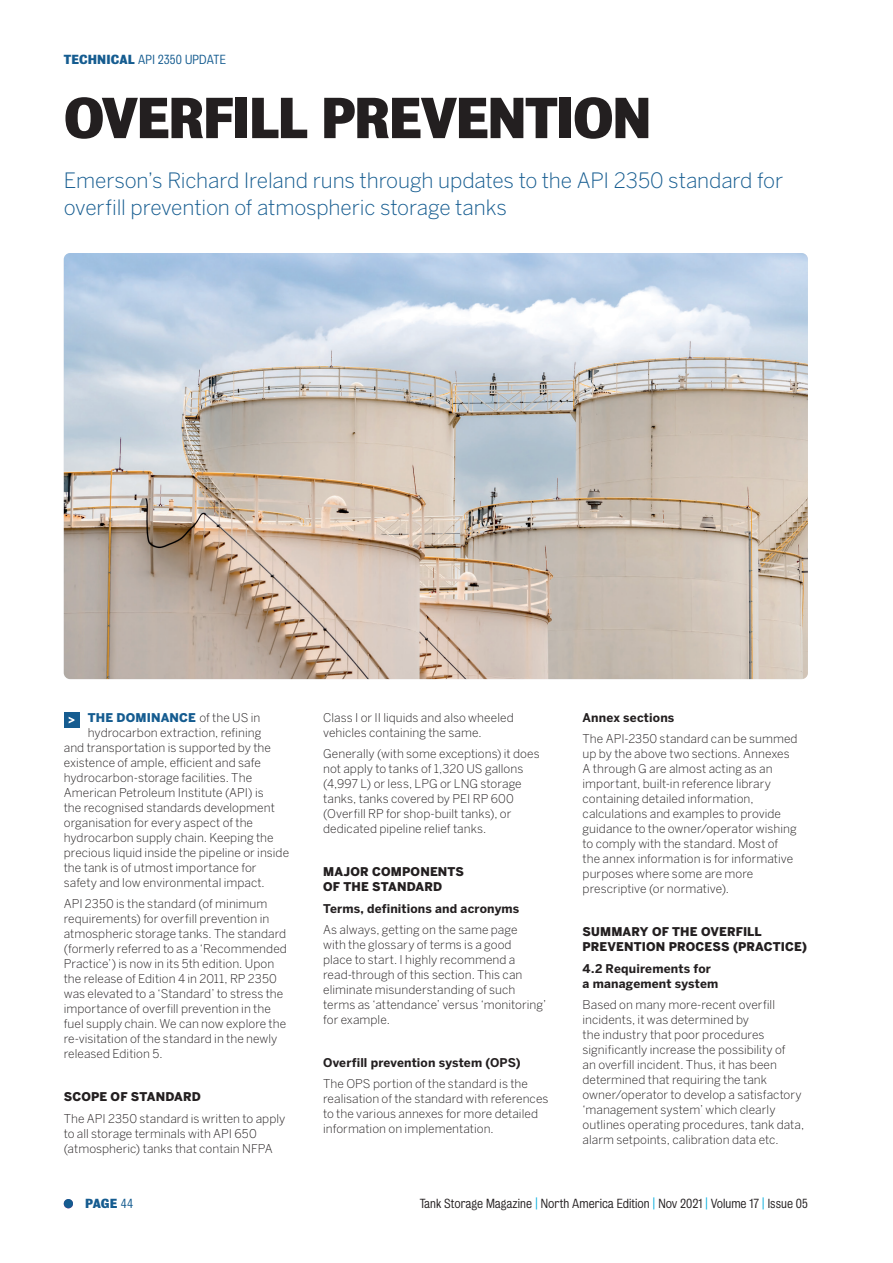
<style>
.page{position:relative;width:893px;height:1263px;background:#fff}
.page>*{position:absolute;margin:0;border:0;box-sizing:border-box;transform-origin:0 0}
.t1{font:700 52.5px "Bureau Grot";letter-spacing:-.035em;color:#231f20}
.t2{font:300 21px/27px "Benton Sans";letter-spacing:-.005em;color:#155c90}
.t3{font:300 12px/15px "Benton Sans";letter-spacing:.005em;color:#231f20}
.t4{font:700 12px/15px "Benton Sans";letter-spacing:.015em;color:#231f20}
.t5{font:900 12px/15px "Benton Sans";letter-spacing:.01em;color:#231f20}
.t6{font:300 12px "Bureau Grot";color:#231f20}
.t7{font:300 12px "Bureau Grot";letter-spacing:.015em;color:#155c90}
.t8{font:900 12px "Benton Sans";letter-spacing:.01em;color:#155c90}
.t9{font:700 12px "Bureau Grot";color:#155c90}
.s1{font-weight:700}
.s2{font-weight:300;color:#231f20}
.s3{font-weight:300}
.s4{color:#00acdd}
</style>
<div class="page">
<img style="left:64px;top:253px;width:744px;height:426px">
<div style="left:64px;top:712px;width:15px;height:16px;background:#155c90"></div>
<svg style="left:69px;top:717px;width:5px;height:6px"></svg>
<div style="left:64px;top:1199px;width:9px;height:9px;background:#155c90;border-radius:50%"></div>
<p class="t7" style="left:64px;top:52px;width:164px"><span class="s1">TECHNICAL</span> API 2350 UPDATE</p>
<h1 class="t1" style="left:64px;top:86px;width:589px">OVERFILL PREVENTION</h1>
<h2 class="t2" style="left:64px;top:167px;width:721px">Emerson’s Richard Ireland runs through updates to the API 2350 standard for overfill prevention of atmospheric storage tanks</h2>
<p class="t8" style="left:88px;top:710px;width:174px">THE DOMINANCE <span class="s2">of the US in</span></p>
<p class="t3" style="left:88px;top:725px;width:175px">hydrocarbon extraction, refining</p>
<p class="t3" style="left:64px;top:740px;width:209px">and transportation is supported by the</p>
<p class="t3" style="left:64px;top:755px;width:199px">existence of ample, efficient and safe</p>
<p class="t3" style="left:64px;top:770px;width:190px">hydrocarbon-storage facilities. The</p>
<p class="t3" style="left:64px;top:785px;width:201px">American Petroleum Institute (API) is</p>
<p class="t3" style="left:64px;top:800px;width:213px">the recognised standards development</p>
<p class="t3" style="left:64px;top:815px;width:191px">organisation for every aspect of the</p>
<p class="t3" style="left:64px;top:830px;width:211px">hydrocarbon supply chain. Keeping the</p>
<p class="t3" style="left:64px;top:845px;width:227px">precious liquid inside the pipeline or inside</p>
<p class="t3" style="left:64px;top:860px;width:194px">the tank is of utmost importance for</p>
<p class="t3" style="left:64px;top:875px;width:203px">safety and low environmental impact.</p>
<p class="t3" style="left:64px;top:896px;width:225px">API 2350 is the standard (of minimum requirements) for overfill prevention in atmospheric storage tanks. The standard (formerly referred to as a ‘Recommended Practice’) is now in its 5th edition. Upon the release of Edition 4 in 2011, RP 2350 was elevated to a ‘Standard’ to stress the importance of overfill prevention in the fuel supply chain. We can now explore the re-visitation of the standard in the newly released Edition 5.</p>
<p class="t5" style="left:64px;top:1089px;width:139px">SCOPE OF STANDARD</p>
<p class="t3" style="left:64px;top:1110px;width:223px">The API 2350 standard is written to apply to all storage terminals with API 650 (atmospheric) tanks that contain NFPA</p>
<p class="t3" style="left:323px;top:710px;width:192px">Class I or II liquids and also wheeled vehicles containing the same.</p>
<p class="t3" style="left:323px;top:746px;width:218px">Generally (with some exceptions) it does not apply to tanks of 1,320 US gallons (4,997 L) or less, LPG or LNG storage tanks, tanks covered by PEI RP 600 (Overfill RP for shop-built tanks), or dedicated pipeline relief tanks.</p>
<p class="t5" style="left:323px;top:864px;width:142px">MAJOR COMPONENTS<br>OF THE STANDARD</p>
<p class="t4" style="left:323px;top:900px;width:198px">Terms, definitions and acronyms</p>
<p class="t3" style="left:323px;top:922px;width:225px">As always, getting on the same page<br>with the glossary of terms is a good<br>place to start. I highly recommend a read-through of this section. This can eliminate misunderstanding of such terms as ‘attendance’ versus ‘monitoring’ for example.</p>
<p class="t4" style="left:323px;top:1055px;width:199px">Overfill prevention system (OPS)</p>
<p class="t3" style="left:323px;top:1076px;width:227px">The OPS portion of the standard is the realisation of the standard with references to the various annexes for more detailed information on implementation.</p>
<p class="t4" style="left:583px;top:710px;width:93px">Annex sections</p>
<p class="t3" style="left:583px;top:731px;width:217px">The API-2350 standard can be summed up by the above two sections. Annexes A through G are almost acting as an important, built-in reference library containing detailed information, calculations and examples to provide guidance to the owner/operator wishing to comply with the standard. Most of the annex information is for informative purposes where some are more prescriptive (or normative).</p>
<p class="t5" style="left:583px;top:924px;width:226px">SUMMARY OF THE OVERFILL<br>PREVENTION PROCESS (PRACTICE)</p>
<p class="t4" style="left:583px;top:960px;width:137px">4.2 Requirements for a management system</p>
<p class="t3" style="left:583px;top:997px;width:223px">Based on many more-recent overfill incidents, it was determined by<br>the industry that poor procedures significantly increase the possibility of<br>an overfill incident. Thus, it has been determined that requiring the tank owner/operator to develop a satisfactory ‘management system’ which clearly outlines operating procedures, tank data, alarm setpoints, calibration data etc.</p>
<p class="t9" style="left:85px;top:1196px;width:50px">PAGE <span class="s3">44</span></p>
<p class="t6" style="left:420px;top:1197px;width:390px">Tank Storage Magazine <span class="s4">|</span> North America Edition <span class="s4">|</span> Nov 2021 <span class="s4">|</span> Volume 17 <span class="s4">|</span> Issue 05</p>
</div>
